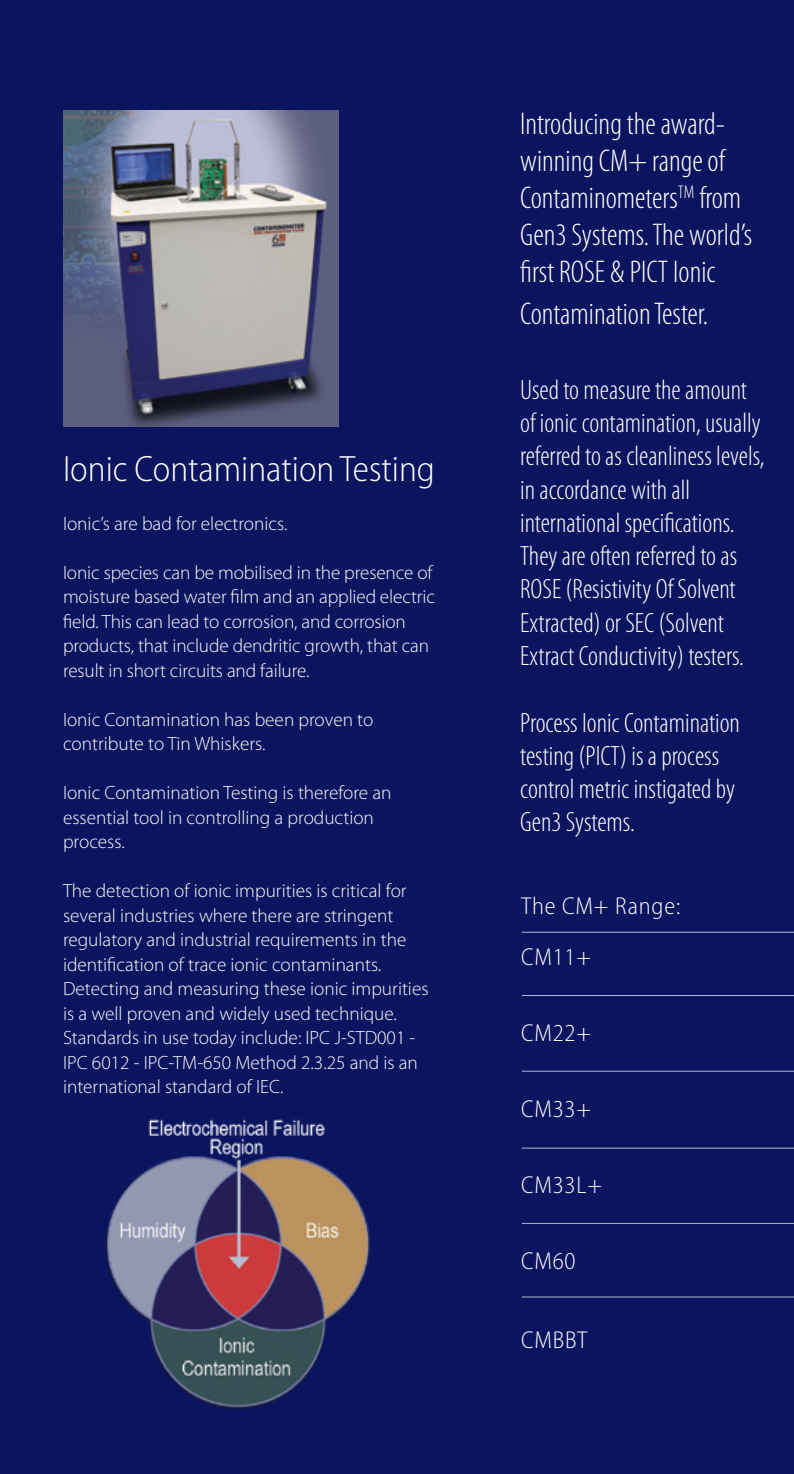
<style>
.page{position:relative;width:794px;height:1474px;background:#fff}
.page>*{position:absolute;margin:0;border:0;box-sizing:border-box;transform-origin:0 0}
.t1{font:300 semi-condensed 36.75px "Myriad Pro";color:#fff}
.t2{font:300 condensed 31.5px/36.8px "Myriad Pro";color:#fff}
.t3{font:300 condensed 28px/33.2px "Myriad Pro";color:#fff}
.t4{font:300 semi-condensed 24.5px "Myriad Pro";letter-spacing:.035em;color:#fff}
.t5{font:300 19.25px/24.5px "Myriad Pro";color:#fff}
</style>
<div class="page">
<div style="left:0;top:0;width:794px;height:1473px;background:#0b145e"></div>
<hr style="left:522px;top:931px;width:272px;height:1px;background:#a5c0ce">
<hr style="left:522px;top:995px;width:272px;height:1px;background:#a5c0ce">
<hr style="left:522px;top:1070px;width:272px;height:1px;background:#a5c0ce">
<hr style="left:522px;top:1147px;width:272px;height:1px;background:#a5c0ce">
<hr style="left:522px;top:1222px;width:272px;height:1px;background:#a5c0ce">
<hr style="left:522px;top:1296px;width:272px;height:1px;background:#a5c0ce">
<img style="left:106px;top:1119px;width:264px;height:290px">
<img style="left:63px;top:111px;width:275px;height:316px">
<p class="t1" style="left:63px;top:448px;width:373px">Ionic Contamination Testing</p>
<p class="t5" style="left:63px;top:511px;width:226px">Ionic’s are bad for electronics.</p>
<p class="t5" style="left:63px;top:560px;width:373px">Ionic species can be mobilised in the presence of moisture based water film and an applied electric field. This can lead to corrosion, and corrosion products, that include dendritic growth, that can result in short circuits and failure.</p>
<p class="t5" style="left:63px;top:707px;width:312px">Ionic Contamination has been proven to contribute to Tin Whiskers.</p>
<p class="t5" style="left:63px;top:780px;width:330px">Ionic Contamination Testing is therefore an essential tool in controlling a production process.</p>
<p class="t5" style="left:63px;top:878px;width:345px">The detection of ionic impurities is critical for several industries where there are stringent regulatory and industrial requirements in the identification of trace ionic contaminants.</p>
<p class="t5" style="left:63px;top:976px;width:367px">Detecting and measuring these ionic impurities is a well proven and widely used technique.</p>
<p class="t5" style="left:63px;top:1025px;width:356px">Standards in use today include: IPC J-STD001 -<br>IPC 6012 - IPC-TM-650 Method 2.3.25 and is an international standard of IEC.</p>
<p class="t2" style="left:520px;top:106px;width:234px">Introducing the award&shy;winning CM+ range of<br>Contaminometers<sup>TM</sup> from<br>Gen3 Systems. The world’s first ROSE &amp; PICT Ionic</p>
<p class="t2" style="left:520px;top:295px;width:190px">Contamination Tester.</p>
<p class="t3" style="left:520px;top:373px;width:246px">Used to measure the amount of ionic contamination, usually referred to as cleanliness levels, in accordance with all</p>
<p class="t3" style="left:520px;top:506px;width:216px">international specifications.</p>
<p class="t3" style="left:520px;top:540px;width:218px">They are often referred to as</p>
<p class="t3" style="left:520px;top:573px;width:217px">ROSE (Resistivity Of Solvent</p>
<p class="t3" style="left:520px;top:606px;width:205px">Extracted) or SEC (Solvent</p>
<p class="t3" style="left:520px;top:639px;width:225px">Extract Conductivity) testers.</p>
<p class="t3" style="left:520px;top:706px;width:221px">Process Ionic Contamination testing (PICT) is a process control metric instigated by<br>Gen3 Systems.</p>
<p class="t4" style="left:521px;top:892px;width:161px">The CM+ Range:</p>
<p class="t4" style="left:521px;top:943px;width:72px">CM11+</p>
<p class="t4" style="left:521px;top:1019px;width:72px">CM22+</p>
<p class="t4" style="left:521px;top:1095px;width:72px">CM33+</p>
<p class="t4" style="left:521px;top:1171px;width:82px">CM33L+</p>
<p class="t4" style="left:521px;top:1247px;width:56px">CM60</p>
<p class="t4" style="left:521px;top:1326px;width:68px">CMBBT</p>
</div>
